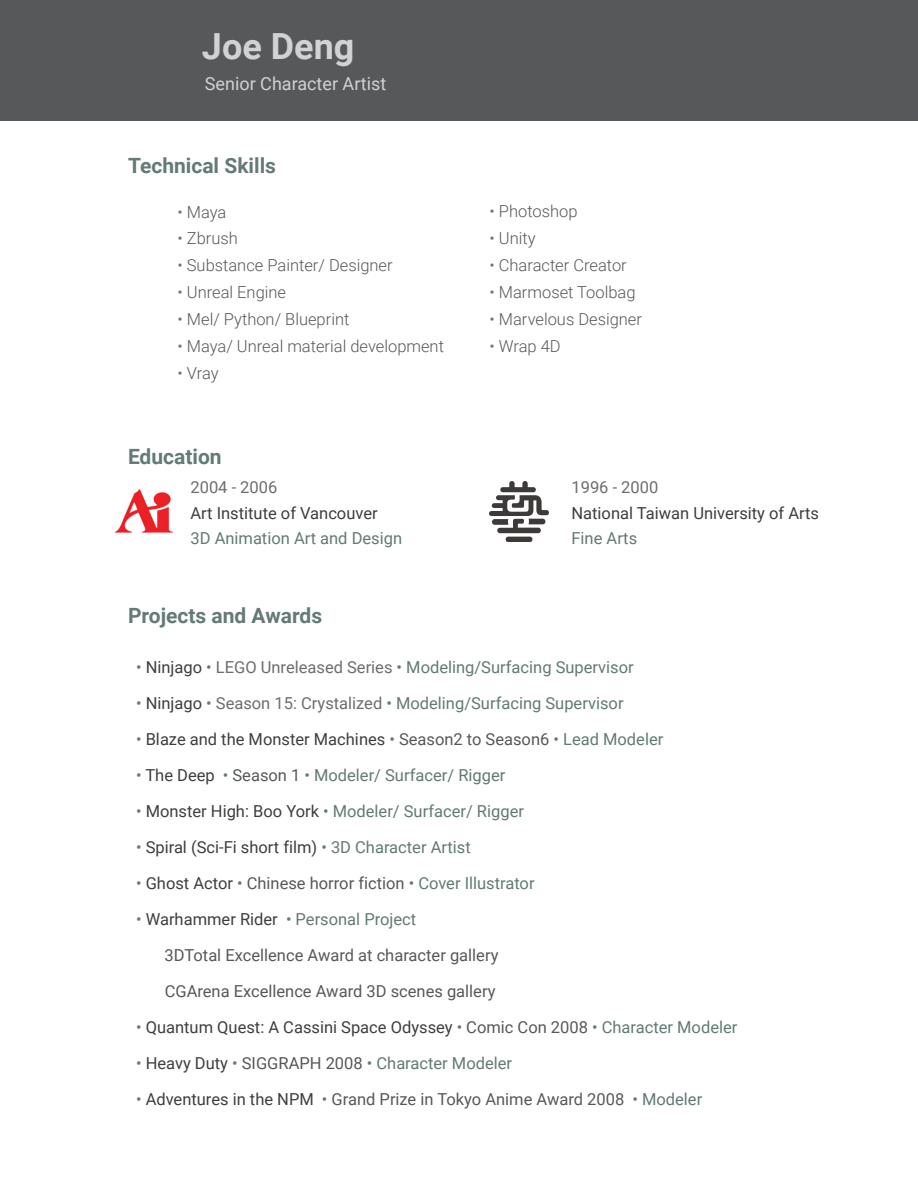
<style>
.page{position:relative;width:918px;height:1188px;background:#fff}
.page>*{position:absolute;margin:0;border:0;box-sizing:border-box;transform-origin:0 0}
.t1{font:700 36px "Roboto";color:#d1d2d4}
.t2{font:700 21px "Roboto";color:#647a76}
.t3{font:18px "Roboto";color:#d1d2d4}
.t4{font:16.5px "Roboto";color:#637975}
.t5{font:16.5px/36px "Roboto";color:#57585a}
.t6{font:16.5px "Roboto";color:#3e3e3f}
.t7{font:300 16.5px "Roboto";color:#57585a}
.t8{font:16.5px "Roboto";color:#6c6d70}
.s1{color:#637975}
.s2{color:#3e3e3f}
.s3{color:#6c6d70}
.s4{color:#57585a}
.s5{color:#627875}
</style>
<div class="page">
<div style="left:0;top:0;width:918px;height:120px;background:#57585a"></div>
<img style="left:114px;top:489px;width:59px;height:44px">
<img style="left:489px;top:481px;width:60px;height:61px">
<h1 class="t1" style="left:202px;top:21px;width:154px">Joe Deng</h1>
<p class="t3" style="left:205px;top:71px;width:183px">Senior Character Artist</p>
<p class="t2" style="left:128px;top:150px;width:150px">Technical Skills</p>
<p class="t7" style="left:178px;top:200px;width:50px"><span class="s1">•</span> Maya</p>
<p class="t7" style="left:178px;top:227px;width:62px"><span class="s1">•</span> Zbrush</p>
<p class="t7" style="left:178px;top:254px;width:217px"><span class="s1">•</span> Substance Painter/ Designer</p>
<p class="t7" style="left:178px;top:281px;width:110px"><span class="s1">•</span> Unreal Engine</p>
<p class="t7" style="left:178px;top:308px;width:173px"><span class="s1">•</span> Mel/ Python/ Blueprint</p>
<p class="t7" style="left:178px;top:335px;width:268px"><span class="s1">•</span> Maya/ Unreal material development</p>
<p class="t7" style="left:178px;top:362px;width:43px"><span class="s1">•</span> Vray</p>
<p class="t2" style="left:128px;top:441px;width:95px">Education</p>
<p class="t8" style="left:190px;top:476px;width:88px">2004 - 2006</p>
<p class="t6" style="left:190px;top:502px;width:189px">Art Institute of Vancouver</p>
<p class="t4" style="left:190px;top:527px;width:213px">3D Animation Art and Design</p>
<p class="t7" style="left:490px;top:200px;width:89px"><span class="s1">•</span> Photoshop</p>
<p class="t7" style="left:490px;top:227px;width:48px"><span class="s1">•</span> Unity</p>
<p class="t7" style="left:490px;top:254px;width:139px"><span class="s1">•</span> Character Creator</p>
<p class="t7" style="left:490px;top:281px;width:148px"><span class="s1">•</span> Marmoset Toolbag</p>
<p class="t7" style="left:490px;top:308px;width:154px"><span class="s1">•</span> Marvelous Designer</p>
<p class="t7" style="left:490px;top:335px;width:73px"><span class="s1">•</span> Wrap 4D</p>
<p class="t8" style="left:572px;top:476px;width:88px">1996 - 2000</p>
<p class="t6" style="left:572px;top:502px;width:249px">National Taiwan University of Arts</p>
<p class="t4" style="left:572px;top:527px;width:67px">Fine Arts</p>
<p class="t2" style="left:128px;top:601px;width:196px">Projects and Awards</p>
<p class="t4" style="left:136px;top:656px;width:499px">• <span class="s2">Ninjago</span> • <span class="s3">LEGO Unreleased Series</span> • Modeling/Surfacing Supervisor</p>
<p class="t4" style="left:136px;top:692px;width:489px">• <span class="s2">Ninjago</span> • <span class="s3">Season 15: Crystalized</span> • Modeling/Surfacing Supervisor</p>
<p class="t6" style="left:136px;top:728px;width:529px"><span class="s1">•</span> Blaze and the Monster Machines <span class="s1">•</span> <span class="s4">Season2 to Season6</span> <span class="s1">• Lead Modeler</span></p>
<p class="t4" style="left:136px;top:764px;width:371px">• <span class="s2">The Deep</span> • <span class="s4">Season 1</span> • Modeler/ Surfacer/ Rigger</p>
<p class="t4" style="left:136px;top:800px;width:389px">• <span class="s2">Monster High: Boo York</span> • Modeler/ Surfacer/ Rigger</p>
<p class="t6" style="left:136px;top:836px;width:336px"><span class="s1">•</span> Spiral (Sci-Fi short film) <span class="s1">• 3D Character Artist</span></p>
<p class="t5" style="left:136px;top:865px;width:400px"><span class="s1">•</span> <span class="s2">Ghost Actor</span> <span class="s1">•</span> Chinese horror fiction <span class="s1">• Cover Illustrator</span></p>
<p class="t5" style="left:165px;top:901px;width:335px;text-indent:-29px"><span class="s1">•</span> <span class="s2">Warhammer Rider</span> <span class="s1">• Personal Project<br></span>3DTotal Excellence Award at character gallery<br>CGArena Excellence Award 3D scenes gallery</p>
<p class="t6" style="left:136px;top:1016px;width:603px"><span class="s1">•</span> Quantum Quest: A Cassini Space Odyssey <span class="s1">•</span> <span class="s4">Comic Con 2008</span> <span class="s1">• Character Modeler</span></p>
<p class="t4" style="left:136px;top:1052px;width:378px">• <span class="s2">Heavy Duty</span> • <span class="s4">SIGGRAPH 2008</span> • Character Modeler</p>
<p class="t5" style="left:136px;top:1081px;width:568px"><span class="s1">•</span> <span class="s2">Adventures in the NPM</span> <span class="s1">•</span> Grand Prize in Tokyo Anime Award 2008 <span class="s1">•</span> <span class="s5">Modeler</span></p>
</div>
